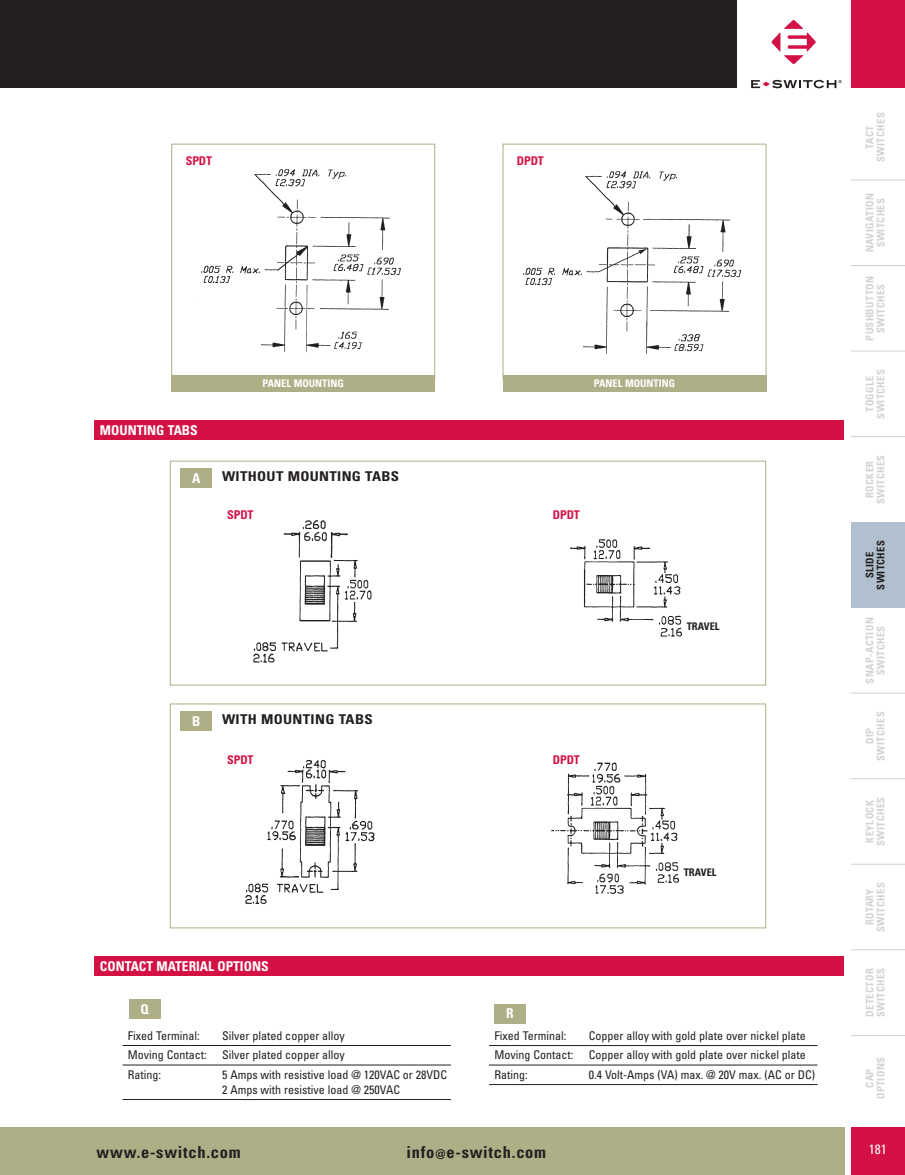
<style>
.page{position:relative;width:905px;height:1175px;background:#fff}
.page>*{position:absolute;margin:0;border:0;box-sizing:border-box;transform-origin:0 0}
.t1{font:700 condensed 16.5px "Univers";letter-spacing:.045em;color:#231f20}
.t2{font:700 condensed 13.5px "Univers";color:#fff}
.t3{font:700 condensed 13.5px "Univers";letter-spacing:.02em;color:#231f20;scale:1.1 1}
.t4{font:condensed 13.5px "Univers";color:#fff}
.t5{font:condensed 12px/15px "Univers";color:#231f20}
.t6{font:700 condensed 12px "Univers";letter-spacing:-.01em;color:#d31145}
.t7{font:700 condensed 10.5px/11.2px "Univers";letter-spacing:.035em;color:#d1d3d4;text-align:center}
.t8{font:700 condensed 10.5px "Univers";color:#fff}
.t9{font:700 condensed 10.5px/11.2px "Univers";letter-spacing:.035em;color:#231f20;text-align:center}
.s1{font-size:13.5px}
</style>
<div class="page">
<div style="left:850px;top:522px;width:54px;height:85px;background:#b0c0ce"></div>
<div style="left:0;top:1127px;width:844px;height:47px;background:#aeaf87"></div>
<div style="left:850px;top:0;width:54px;height:88px;background:#d31145"></div>
<div style="left:850px;top:1127px;width:54px;height:47px;background:#d31145"></div>
<hr style="left:850px;top:179px;width:54px;height:1px;background:#d1d3d4">
<hr style="left:850px;top:436px;width:54px;height:1px;background:#d1d3d4">
<hr style="left:850px;top:692px;width:54px;height:1px;background:#d1d3d4">
<hr style="left:850px;top:778px;width:54px;height:1px;background:#d1d3d4">
<hr style="left:850px;top:863px;width:54px;height:1px;background:#d1d3d4">
<hr style="left:850px;top:949px;width:54px;height:1px;background:#d1d3d4">
<hr style="left:850px;top:1035px;width:54px;height:1px;background:#d1d3d4">
<div style="left:0;top:0;width:736px;height:88px;background:#231f20"></div>
<hr style="left:850px;top:265px;width:54px;height:1px;background:#d1d3d4">
<hr style="left:850px;top:350px;width:54px;height:1px;background:#d1d3d4">
<svg style="left:169px;top:460px;width:597px;height:468px"></svg>
<img style="left:241px;top:508px;width:141px;height:161px">
<div style="left:233px;top:750px;width:148px;height:159px;background:#fff"></div>
<img style="left:245px;top:760px;width:130px;height:144px">
<img style="left:556px;top:533px;width:138px;height:120px">
<div style="left:94px;top:956px;width:750px;height:20px;background:#d31145"></div>
<div style="left:129px;top:999px;width:31px;height:20px;background:#aeaf87"></div>
<div style="left:494px;top:1003px;width:31px;height:20px;background:#aeaf87"></div>
<hr style="left:122px;top:1045px;width:329px;height:1px;background:#231f20">
<hr style="left:122px;top:1064px;width:329px;height:1px;background:#231f20">
<hr style="left:122px;top:1099px;width:329px;height:1px;background:#231f20">
<hr style="left:489px;top:1045px;width:328px;height:1px;background:#231f20">
<hr style="left:489px;top:1064px;width:328px;height:1px;background:#231f20">
<hr style="left:489px;top:1084px;width:328px;height:1px;background:#231f20">
<img style="left:197px;top:169px;width:204px;height:183px">
<div style="left:171px;top:144px;width:264px;height:237px;border:1px solid #aeaf87"></div>
<div style="left:94px;top:420px;width:750px;height:20px;background:#d31145"></div>
<div style="left:171px;top:375px;width:264px;height:17px;background:#aeaf87"></div>
<img style="left:523px;top:171px;width:219px;height:183px">
<div style="left:502px;top:144px;width:264px;height:237px;border:1px solid #aeaf87"></div>
<div style="left:502px;top:375px;width:264px;height:17px;background:#aeaf87"></div>
<div style="left:181px;top:468px;width:31px;height:20px;background:#aeaf87"></div>
<div style="left:181px;top:711px;width:31px;height:20px;background:#aeaf87"></div>
<div style="left:545px;top:759px;width:146px;height:150px;background:#fff"></div>
<img style="left:551px;top:762px;width:128px;height:132px">
<svg style="left:771px;top:20px;width:44px;height:44px"></svg>
<svg style="left:751px;top:80px;width:90px;height:8px"></svg>
<p class="t6" style="left:186px;top:156px;width:28px">SPDT</p>
<p class="t6" style="left:517px;top:156px;width:29px">DPDT</p>
<p class="t2" style="left:100px;top:425px;width:99px">MOUNTING TABS</p>
<p class="t8" style="left:262px;top:379px;width:83px">PANEL MOUNTING</p>
<p class="t8" style="left:594px;top:379px;width:83px">PANEL MOUNTING</p>
<p class="t2" style="left:192px;top:473px;width:10px">A</p>
<p class="t3" style="left:222px;top:471px;width:163px">WITHOUT MOUNTING TABS</p>
<p class="t6" style="left:227px;top:510px;width:28px">SPDT</p>
<p class="t2" style="left:192px;top:716px;width:10px">B</p>
<p class="t3" style="left:222px;top:714px;width:138px">WITH MOUNTING TABS</p>
<p class="t6" style="left:227px;top:755px;width:28px">SPDT</p>
<p class="t6" style="left:553px;top:510px;width:29px">DPDT</p>
<p class="t6" style="left:553px;top:755px;width:29px">DPDT</p>
<p class="t9" style="left:686px;top:621px;width:34px">TRAVEL</p>
<p class="t9" style="left:683px;top:867px;width:34px">TRAVEL</p>
<p class="t2" style="left:100px;top:961px;width:170px">CONTACT MATERIAL OPTIONS</p>
<p class="t2" style="left:141px;top:1004px;width:10px">Q</p>
<p class="t2" style="left:506px;top:1008px;width:9px">R</p>
<p class="t5" style="left:128px;top:1029px;width:73px">Fixed Terminal:</p>
<p class="t5" style="left:222px;top:1029px;width:124px">Silver plated copper alloy</p>
<p class="t5" style="left:128px;top:1048px;width:80px">Moving Contact:</p>
<p class="t5" style="left:222px;top:1048px;width:124px">Silver plated copper alloy</p>
<p class="t5" style="left:128px;top:1068px;width:35px">Rating:</p>
<p class="t5" style="left:222px;top:1068px;width:227px">5 Amps with resistive load @ 120VAC or 28VDC<br>2 Amps with resistive load @ 250VAC</p>
<p class="t5" style="left:494px;top:1029px;width:73px">Fixed Terminal:</p>
<p class="t5" style="left:588px;top:1029px;width:219px">Copper alloy with gold plate over nickel plate</p>
<p class="t5" style="left:494px;top:1048px;width:80px">Moving Contact:</p>
<p class="t5" style="left:588px;top:1048px;width:219px">Copper alloy with gold plate over nickel plate</p>
<p class="t5" style="left:494px;top:1068px;width:35px">Rating:</p>
<p class="t5" style="left:588px;top:1068px;width:228px">0.4 Volt-Amps (VA) max. @ 20V max. (AC or DC)</p>
<p class="t7" style="left:865px;top:162px;width:51px;rotate:-90deg">TACT<br>SWITCHES</p>
<p class="t7" style="left:865px;top:252px;width:60px;rotate:-90deg">NAVIGATION<br>SWITCHES</p>
<p class="t7" style="left:865px;top:341px;width:66px;rotate:-90deg">PUSHBUTTON<br>SWITCHES</p>
<p class="t7" style="left:865px;top:418px;width:51px;rotate:-90deg">TOGGLE<br>SWITCHES</p>
<p class="t7" style="left:865px;top:504px;width:51px;rotate:-90deg">ROCKER<br>SWITCHES</p>
<p class="t9" style="left:865px;top:589px;width:51px;rotate:-90deg">SLIDE<br>SWITCHES</p>
<p class="t7" style="left:865px;top:683px;width:68px;rotate:-90deg">SNAP-ACTION<br>SWITCHES</p>
<p class="t7" style="left:865px;top:760px;width:51px;rotate:-90deg">DIP<br>SWITCHES</p>
<p class="t7" style="left:865px;top:846px;width:51px;rotate:-90deg">KEYLOCK<br>SWITCHES</p>
<p class="t7" style="left:865px;top:931px;width:51px;rotate:-90deg">ROTARY<br>SWITCHES</p>
<p class="t7" style="left:865px;top:1017px;width:51px;text-align:left;rotate:-90deg">DETECTOR<br>SWITCHES</p>
<p class="t7" style="left:865px;top:1099px;width:43px;rotate:-90deg">CAP<br>OPTIONS</p>
<h1 class="t1" style="left:97px;top:1145px;width:146px">www.e-switch.com</h1>
<h1 class="t1" style="left:406px;top:1145px;width:141px">info<span class="s1">@</span>e-switch.com</h1>
<p class="t4" style="left:868px;top:1144px;width:19px">181</p>
</div>
